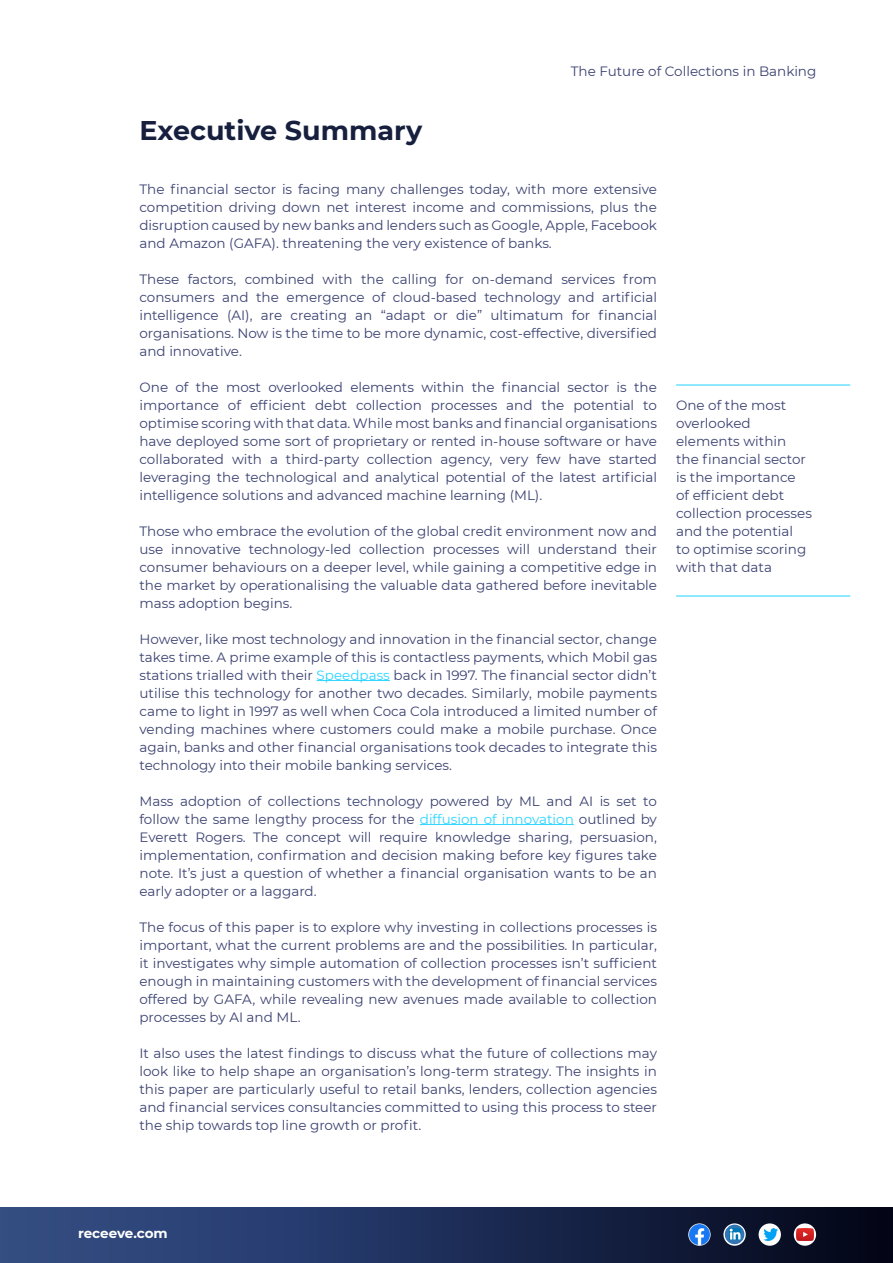
<style>
.page{position:relative;width:893px;height:1263px;background:#fff}
.page>*{position:absolute;margin:0;border:0;box-sizing:border-box;transform-origin:0 0}
.H2_Large{font:700 27px "Montserrat";color:#161f3e}
.Body_Text_Large_Righ{font:13.5px/18px "Montserrat";color:#3b4271;text-align:justify}
.H1_Large{font:13.5px/18px "Montserrat";color:#3b4271}
.copy{font:700 13.5px "Montserrat";letter-spacing:-.005em;color:#fff}
.s1{color:#2dd5ff}
</style>
<div class="page">
<hr style="left:316px;top:680px;width:74px;height:1px;background:#2dd5ff">
<hr style="left:420px;top:824px;width:154px;height:1px;background:#2dd5ff">
<hr style="left:676px;top:385px;width:174px;height:1px;background:#2dd5ff">
<hr style="left:676px;top:596px;width:174px;height:1px;background:#2dd5ff">
<div style="left:0;top:1208px;width:892px;height:55px;background:linear-gradient(to right,#36528f,#04081b)"></div>
<svg style="left:688px;top:1223px;width:22px;height:23px"></svg>
<svg style="left:723px;top:1223px;width:22px;height:23px"></svg>
<svg style="left:758px;top:1223px;width:22px;height:23px"></svg>
<svg style="left:724px;top:1225px;width:20px;height:19px"></svg>
<svg style="left:729px;top:1229px;width:11px;height:10px"></svg>
<img style="left:763px;top:1229px;width:14px;height:11px">
<img style="left:689px;top:1225px;width:20px;height:19px">
<svg style="left:793px;top:1223px;width:23px;height:23px"></svg>
<img style="left:796px;top:1229px;width:17px;height:11px">
<p class="Body_Text_Large_Righ" style="left:570px;top:62px;width:247px">The Future of Collections in Banking</p>
<p class="H2_Large" style="left:139px;top:110px;width:284px">Executive Summary</p>
<p class="Body_Text_Large_Righ" style="left:139px;top:179px;width:519px">The financial sector is facing many challenges today, with more extensive competition driving down net interest income and commissions, plus the disruption caused by new banks and lenders such as Google, Apple, Facebook and Amazon (GAFA). threatening the very existence of banks.</p>
<p class="Body_Text_Large_Righ" style="left:139px;top:269px;width:519px">These factors, combined with the calling for on-demand services from consumers and the emergence of cloud-based technology and artificial intelligence (AI), are creating an “adapt or die” ultimatum for financial organisations. Now is the time to be more dynamic, cost-effective, diversified and innovative.</p>
<p class="Body_Text_Large_Righ" style="left:139px;top:377px;width:519px">One of the most overlooked elements within the financial sector is the importance of efficient debt collection processes and the potential to optimise scoring with that data. While most banks and financial organisations have deployed some sort of proprietary or rented in-house software or have collaborated with a third-party collection agency, very few have started leveraging the technological and analytical potential of the latest artificial intelligence solutions and advanced machine learning (ML).</p>
<p class="Body_Text_Large_Righ" style="left:139px;top:521px;width:519px">Those who embrace the evolution of the global credit environment now and use innovative technology-led collection processes will understand their consumer behaviours on a deeper level, while gaining a competitive edge in the market by operationalising the valuable data gathered before inevitable mass adoption begins.</p>
<p class="Body_Text_Large_Righ" style="left:139px;top:629px;width:519px">However, like most technology and innovation in the financial sector, change takes time. A prime example of this is contactless payments, which Mobil gas stations trialled with their <span class="s1">Speedpass</span> back in 1997. The financial sector didn’t utilise this technology for another two decades. Similarly, mobile payments came to light in 1997 as well when Coca Cola introduced a limited number of vending machines where customers could make a mobile purchase. Once again, banks and other financial organisations took decades to integrate this technology into their mobile banking services.</p>
<p class="Body_Text_Large_Righ" style="left:139px;top:791px;width:519px">Mass adoption of collections technology powered by ML and AI is set to follow the same lengthy process for the <span class="s1">diffusion of innovation</span> outlined by Everett Rogers. The concept will require knowledge sharing, persuasion, implementation, confirmation and decision making before key figures take note. It’s just a question of whether a financial organisation wants to be an early adopter or a laggard.</p>
<p class="Body_Text_Large_Righ" style="left:139px;top:917px;width:519px">The focus of this paper is to explore why investing in collections processes is important, what the current problems are and the possibilities. In particular, it investigates why simple automation of collection processes isn’t sufficient enough in maintaining customers with the development of financial services offered by GAFA, while revealing new avenues made available to collection processes by AI and ML.</p>
<p class="Body_Text_Large_Righ" style="left:139px;top:1043px;width:519px">It also uses the latest findings to discuss what the future of collections may look like to help shape an organisation’s long-term strategy. The insights in this paper are particularly useful to retail banks, lenders, collection agencies and financial services consultancies committed to using this process to steer the ship towards top line growth or profit.</p>
<p class="H1_Large" style="left:676px;top:395px;width:137px">One of the most overlooked elements within the financial sector is the importance of efficient debt collection processes and the potential<br>to optimise scoring with that data</p>
<p class="copy" style="left:78px;top:1223px;width:91px">receeve.com</p>
</div>
